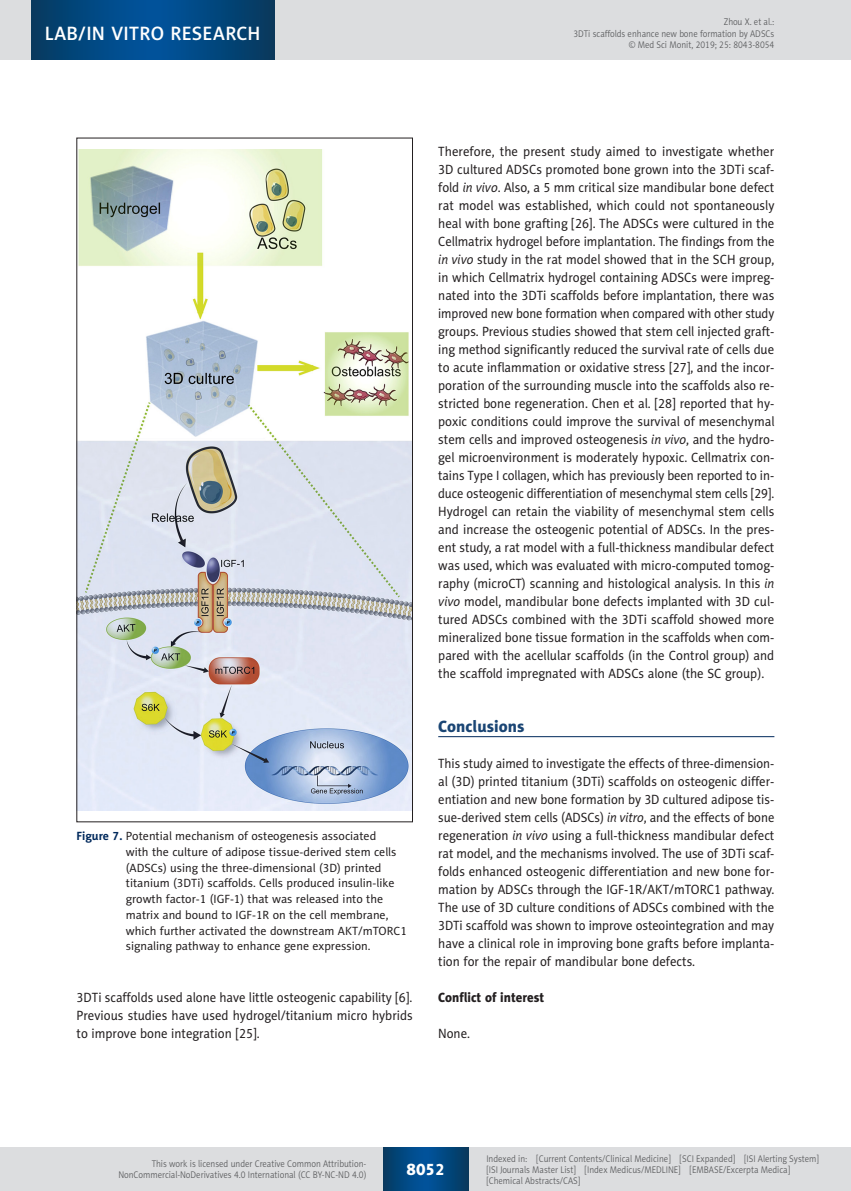
<style>
.page{position:relative;width:851px;height:1191px;background:#fff}
.page>*{position:absolute;margin:0;border:0;box-sizing:border-box;transform-origin:0 0}
.t1{font:19.5px "Naomi Sans EFN Medium";letter-spacing:.015em;color:#fff}
.MSM_Headline_1{font:16.5px "Naomi Sans EFN Heavy";color:#1a4574}
.t2{font:16.5px "Naomi Sans EFN Heavy";color:#fff}
.MSM_Body{font:13.5px/18px "Naomi Sans EFN";color:#231f20;text-align:justify;scale:.95 1}
.MSM_Body-2{font:13.5px/18px "Naomi Sans EFN";color:#231f20;text-align:justify;scale:.94 1}
.MSM_Headline_2{font:13.5px "Naomi Sans EFN Heavy";color:#231f20;scale:.95 1}
.MSM_Rycina_tytul{font:12px/15.8px "Naomi Sans EFN";color:#231f20}
.t3{font:9.75px/11.2px "Naomi Sans EFN Light";color:#57585a;text-align:right;scale:.9 1}
.s1{font-weight:700;color:#00295c}
.s2{font-style:italic}
</style>
<div class="page">
<hr style="left:438px;top:736px;width:336px;height:1px;background:#00295c">
<img style="left:79px;top:149px;width:331px;height:661px">
<div style="left:0;top:1148px;width:850px;height:43px;background:#dcdddf"></div>
<svg style="left:383px;top:1147px;width:85px;height:43px;background:#02477e"></svg>
<div style="left:0;top:0;width:850px;height:60px;background:#dcdddf"></div>
<hr style="left:850px;top:0;width:1px;height:60px;background:#dcdddf">
<svg style="left:32px;top:0;width:242px;height:60px;background:#02477f"></svg>
<h1 class="t1" style="left:45px;top:22px;width:217px">LAB/IN VITRO RESEARCH</h1>
<p class="t3" style="left:573px;top:16px;width:225px">Zhou X. et al.:<br>3DTi scaffolds enhance new bone formation by ADSCs © Med Sci Monit, 2019; 25: 8043-8054</p>
<p class="MSM_Rycina_tytul" style="left:126px;top:828px;width:282px;text-indent:-49px"><span class="s1">Figure 7.</span> Potential mechanism of osteogenesis associated<br>with the culture of adipose tissue-derived stem cells (ADSCs) using the three-dimensional (3D) printed titanium (3DTi) scaffolds. Cells produced insulin-like growth factor-1 (IGF-1) that was released into the matrix and bound to IGF-1R on the cell membrane, which further activated the downstream AKT/mTORC1 signaling pathway to enhance gene expression.</p>
<p class="MSM_Body" style="left:77px;top:988px;width:355px">3DTi scaffolds used alone have little osteogenic capability [6].<br>Previous studies have used hydrogel/titanium micro hybrids to improve bone integration [25].</p>
<p class="MSM_Body" style="left:438px;top:142px;width:355px">Therefore, the present study aimed to investigate whether 3D cultured ADSCs promoted bone grown into the 3DTi scaf&shy;fold <span class="s2">in vivo</span>. Also, a 5 mm critical size mandibular bone defect rat model was established, which could not spontaneously heal with bone grafting [26]. The ADSCs were cultured in the Cellmatrix hydrogel before implantation. The findings from the <span class="s2">in vivo</span> study in the rat model showed that in the SCH group, in which Cellmatrix hydrogel containing ADSCs were impreg&shy;nated into the 3DTi scaffolds before implantation, there was improved new bone formation when compared with other study groups. Previous studies showed that stem cell injected graft&shy;ing method significantly reduced the survival rate of cells due to acute inflammation or oxidative stress [27], and the incor&shy;poration of the surrounding muscle into the scaffolds also re&shy;stricted bone regeneration. Chen et al. [28] reported that hy&shy;poxic conditions could improve the survival of mesenchymal stem cells and improved osteogenesis <span class="s2">in vivo</span>, and the hydro&shy;gel microenvironment is moderately hypoxic. Cellmatrix con&shy;tains Type I collagen, which has previously been reported to in&shy;duce osteogenic differentiation of mesenchymal stem cells [29].<br>Hydrogel can retain the viability of mesenchymal stem cells and increase the osteogenic potential of ADSCs. In the pres&shy;ent study, a rat model with a full-thickness mandibular defect was used, which was evaluated with micro-computed tomog&shy;raphy (microCT) scanning and histological analysis. In this <span class="s2">in vivo</span> model, mandibular bone defects implanted with 3D cul&shy;tured ADSCs combined with the 3DTi scaffold showed more mineralized bone tissue formation in the scaffolds when com&shy;pared with the acellular scaffolds (in the Control group) and the scaffold impregnated with ADSCs alone (the SC group).</p>
<p class="MSM_Headline_1" style="left:438px;top:716px;width:88px">Conclusions</p>
<p class="MSM_Body-2" style="left:438px;top:754px;width:359px">This study aimed to investigate the effects of three-dimension&shy;al (3D) printed titanium (3DTi) scaffolds on osteogenic differ&shy;entiation and new bone formation by 3D cultured adipose tis&shy;sue-derived stem cells (ADSCs) <span class="s2">in vitro</span>, and the effects of bone regeneration <span class="s2">in vivo</span> using a full-thickness mandibular defect rat model, and the mechanisms involved. The use of 3DTi scaf&shy;folds enhanced osteogenic differentiation and new bone for&shy;mation by ADSCs through the IGF-1R/AKT/mTORC1 pathway.<br>The use of 3D culture conditions of ADSCs combined with the 3DTi scaffold was shown to improve osteointegration and may have a clinical role in improving bone grafts before implanta&shy;tion for the repair of mandibular bone defects.</p>
<p class="MSM_Headline_2" style="left:438px;top:989px;width:113px">Conflict of interest</p>
<p class="MSM_Body" style="left:438px;top:1024px;width:35px">None.</p>
<p class="t3" style="left:118px;top:1158px;width:277px">This work is licensed under Creative Common Attribution-<br>NonCommercial-NoDerivatives 4.0 International (CC BY-NC-ND 4.0)</p>
<p class="t2" style="left:406px;top:1159px;width:40px">8052</p>
<p class="t3" style="left:486px;top:1152px;width:371px;text-align:left">Indexed in: [Current Contents/Clinical Medicine] [SCI Expanded] [ISI Alerting System] [ISI Journals Master List] [Index Medicus/MEDLINE] [EMBASE/Excerpta Medica] [Chemical Abstracts/CAS]</p>
</div>
